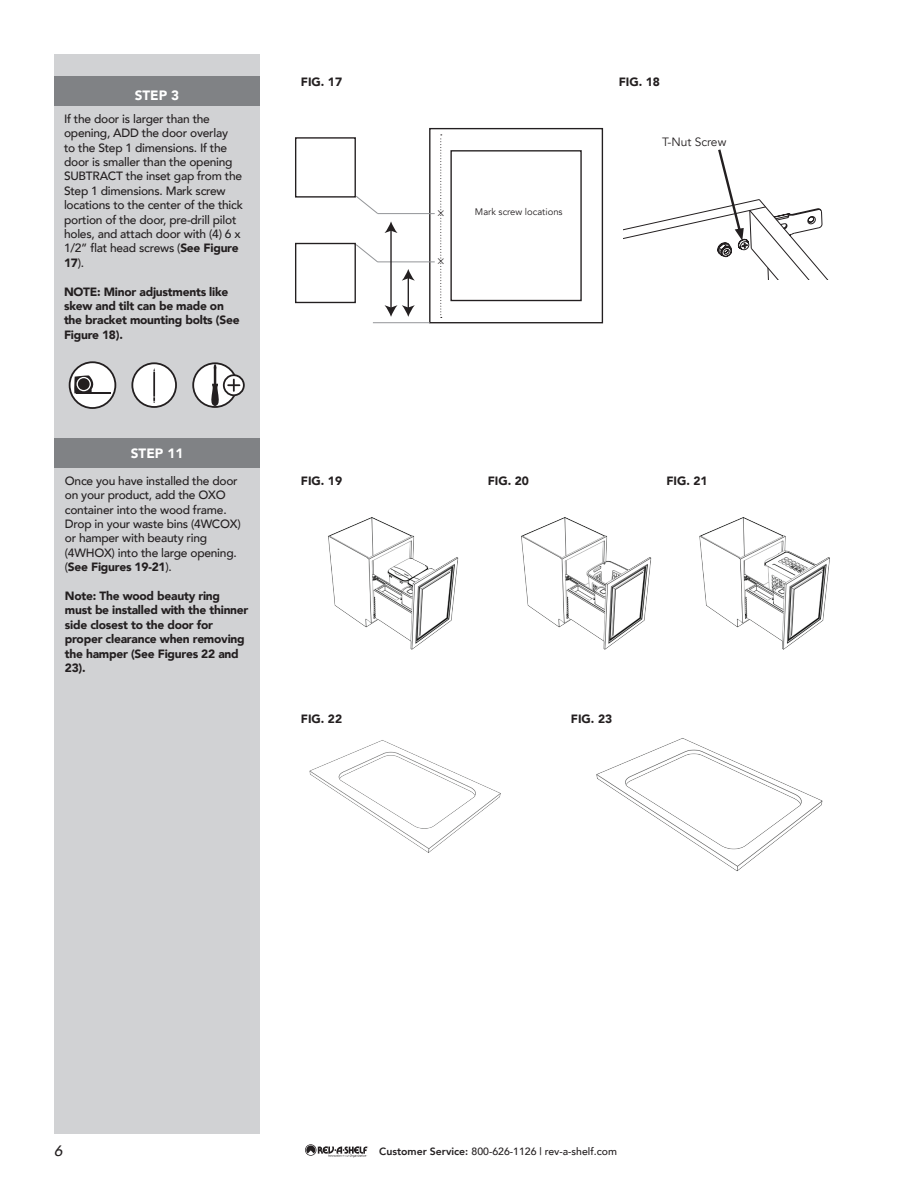
<style>
.page{position:relative;width:918px;height:1188px;background:#fff}
.page>*{position:absolute;margin:0;border:0;box-sizing:border-box;transform-origin:0 0}
.t1{font:italic 500 15px "Avenir";color:#231f20}
.t2{font:900 13.5px "Avenir";color:#fff}
.t3{font:500 12px/14.4px "Avenir";letter-spacing:-.02em;color:#231f20}
.t4{font:900 12px/14.4px "Avenir";letter-spacing:-.02em;color:#231f20}
.t5{font:12px "Avenir";color:#231f20}
.t6{font:500 10.5px "Avenir";color:#231f20}
.t7{font:9.45px "Avenir";color:#231f20}
.s1{font-weight:900}
.s2{font-weight:800}
</style>
<div class="page">
<svg style="left:305px;top:1144px;width:63px;height:13px"></svg>
<div style="left:54px;top:54px;width:206px;height:1080px;background:#d1d2d4"></div>
<div style="left:54px;top:76px;width:206px;height:30px;background:#808285"></div>
<div style="left:55px;top:438px;width:205px;height:29px;background:#808285"></div>
<div style="left:295px;top:137px;width:61px;height:61px;border:1px solid #231f20"></div>
<div style="left:295px;top:243px;width:61px;height:60px;border:1px solid #231f20"></div>
<hr style="left:378px;top:262px;width:57px;height:1px;background:#939598">
<hr style="left:373px;top:322px;width:57px;height:1px;background:#939598">
<hr style="left:378px;top:213px;width:57px;height:1px;background:#939598">
<hr style="left:408px;top:277px;width:1px;height:32px;background:#231f20">
<svg style="left:402px;top:269px;width:13px;height:12px"></svg>
<hr style="left:390px;top:230px;width:2px;height:79px;background:#231f20">
<svg style="left:385px;top:305px;width:30px;height:12px"></svg>
<svg style="left:385px;top:221px;width:13px;height:12px"></svg>
<svg style="left:355px;top:195px;width:24px;height:68px"></svg>
<svg style="left:623px;top:149px;width:205px;height:130px"></svg>
<img style="left:328px;top:517px;width:131px;height:133px">
<img style="left:699px;top:517px;width:131px;height:133px">
<img style="left:309px;top:740px;width:192px;height:113px">
<img style="left:596px;top:738px;width:227px;height:133px">
<div style="left:70px;top:362px;width:45px;height:46px;background:#fff;border-radius:50%"></div>
<div style="left:69px;top:361px;width:47px;height:48px;border:2px solid #231f20;border-radius:50%"></div>
<hr style="left:76px;top:392px;width:34px;height:1px;background:#231f20">
<svg style="left:74px;top:375px;width:20px;height:18px"></svg>
<div style="left:77px;top:377px;width:14px;height:14px;border:1px solid #fff;border-radius:50%"></div>
<div style="left:132px;top:363px;width:44px;height:44px;background:#fff;border-radius:50%"></div>
<div style="left:131px;top:362px;width:46px;height:46px;border:2px solid #231f20;border-radius:50%"></div>
<svg style="left:153px;top:368px;width:2px;height:35px"></svg>
<svg style="left:193px;top:363px;width:44px;height:44px"></svg>
<div style="left:192px;top:362px;width:46px;height:46px;border:2px solid #231f20;border-radius:50%"></div>
<svg style="left:211px;top:362px;width:10px;height:45px"></svg>
<svg style="left:224px;top:375px;width:20px;height:20px"></svg>
<div style="left:223px;top:374px;width:22px;height:22px;border:2px solid #231f20;border-radius:50%"></div>
<svg style="left:228px;top:380px;width:12px;height:11px"></svg>
<svg style="left:428px;top:127px;width:176px;height:197px"></svg>
<p class="t2" style="left:135px;top:84px;width:46px">STEP 3</p>
<p class="t3" style="left:64px;top:111px;width:181px">If the door is larger than the opening, ADD the door overlay<br>to the Step 1 dimensions. If the door is smaller than the opening<br>SUBTRACT the inset gap from the<br>Step 1 dimensions. Mark screw locations to the center of the thick portion of the door, pre-drill pilot holes, and attach door with (4) 6 x<br>1/2” flat head screws (<span class="s1">See Figure<br>17</span>).</p>
<p class="t4" style="left:64px;top:284px;width:177px">NOTE: Minor adjustments like skew and tilt can be made on the bracket mounting bolts (See<br>Figure 18).</p>
<p class="t2" style="left:131px;top:442px;width:54px">STEP 11</p>
<p class="t3" style="left:65px;top:473px;width:177px">Once you have installed the door on your product, add the OXO container into the wood frame.<br>Drop in your waste bins (4WCOX) or hamper with beauty ring (4WHOX) into the large opening. (<span class="s1">See Figures 19-21</span>).</p>
<p class="t4" style="left:65px;top:588px;width:185px">Note: The wood beauty ring must be installed with the thinner side closest to the door for proper clearance when removing the hamper (See Figures 22 and<br>23).</p>
<p class="t4" style="left:301px;top:75px;width:43px">FIG. 17</p>
<p class="t4" style="left:619px;top:74px;width:43px">FIG. 18</p>
<p class="t4" style="left:301px;top:473px;width:43px">FIG. 19</p>
<p class="t7" style="left:475px;top:206px;width:89px">Mark screw locations</p>
<p class="t5" style="left:662px;top:135px;width:66px">T-Nut Screw</p>
<p class="t4" style="left:488px;top:473px;width:43px">FIG. 20</p>
<p class="t4" style="left:666px;top:473px;width:43px">FIG. 21</p>
<p class="t4" style="left:301px;top:711px;width:43px">FIG. 22</p>
<p class="t4" style="left:571px;top:711px;width:43px">FIG. 23</p>
<p class="t1" style="left:54px;top:1142px;width:10px">6</p>
<p class="t6" style="left:379px;top:1142px;width:239px"><span class="s2">Customer Service:</span> 800-626-1126 | rev-a-shelf.com</p>
</div>
